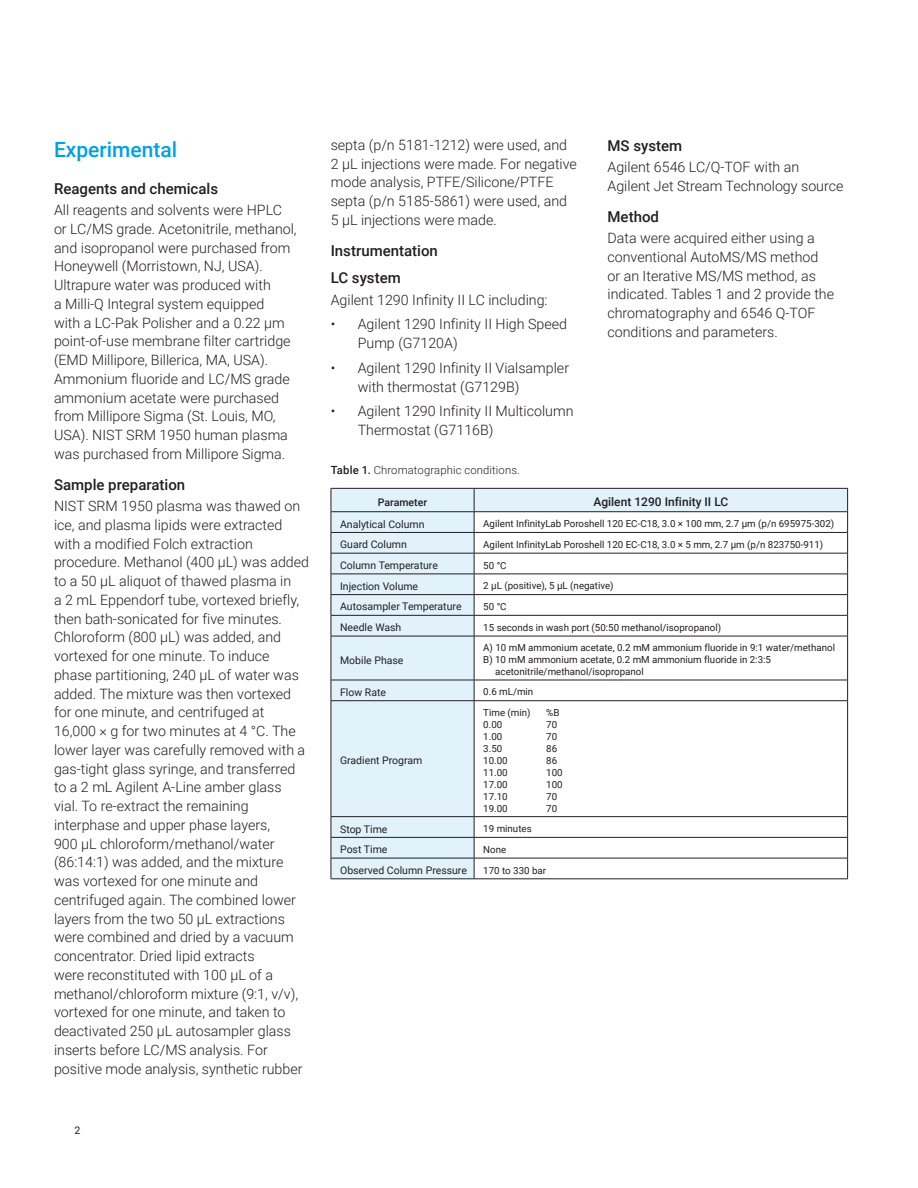
<style>
.page{position:relative;width:918px;height:1188px;background:#fff}
.page>*{position:absolute;margin:0;border:0;box-sizing:border-box;transform-origin:0 0}
.Header_1{font:500 21px "Roboto";color:#00a1e3}
.Header_2{font:500 15px "Roboto";color:#231f20}
.Text{font:300 14.25px/18.8px "Roboto";color:#231f20}
.Table_header{font:500 12px "Roboto";color:#231f20}
.t1{font:300 11.25px "Roboto";letter-spacing:.015em;color:#231f20}
.Table_text{font:10.5px "Roboto";color:#231f20}
.Table_header-2{font:500 10.5px "Roboto";color:#231f20}
.Table_text_small_FL{font:9.75px/12px "Roboto";color:#231f20}
.s1{font-weight:500}
</style>
<div class="page">
<svg style="left:332px;top:489px;width:515px;height:390px"></svg>
<hr style="left:331px;top:532px;width:143px;height:1px;background:#231f20">
<hr style="left:474px;top:532px;width:374px;height:1px;background:#231f20">
<hr style="left:331px;top:553px;width:143px;height:1px;background:#231f20">
<hr style="left:474px;top:553px;width:374px;height:1px;background:#231f20">
<hr style="left:331px;top:574px;width:143px;height:1px;background:#231f20">
<hr style="left:474px;top:574px;width:374px;height:1px;background:#231f20">
<hr style="left:331px;top:594px;width:143px;height:1px;background:#231f20">
<hr style="left:474px;top:594px;width:374px;height:1px;background:#231f20">
<hr style="left:331px;top:615px;width:143px;height:1px;background:#231f20">
<hr style="left:474px;top:615px;width:374px;height:1px;background:#231f20">
<svg style="left:847px;top:489px;width:1px;height:147px"></svg>
<hr style="left:331px;top:636px;width:143px;height:1px;background:#231f20">
<hr style="left:331px;top:636px;width:1px;height:44px;background:#231f20">
<hr style="left:474px;top:636px;width:374px;height:1px;background:#231f20">
<hr style="left:847px;top:636px;width:1px;height:44px;background:#231f20">
<hr style="left:331px;top:680px;width:143px;height:1px;background:#231f20">
<svg style="left:331px;top:680px;width:1px;height:20px"></svg>
<hr style="left:474px;top:680px;width:374px;height:1px;background:#231f20">
<svg style="left:847px;top:680px;width:1px;height:20px"></svg>
<hr style="left:331px;top:700px;width:143px;height:1px;background:#231f20">
<hr style="left:331px;top:701px;width:1px;height:115px;background:#231f20">
<hr style="left:474px;top:700px;width:374px;height:1px;background:#231f20">
<hr style="left:847px;top:701px;width:1px;height:115px;background:#231f20">
<hr style="left:331px;top:816px;width:143px;height:1px;background:#231f20">
<hr style="left:474px;top:816px;width:374px;height:1px;background:#231f20">
<hr style="left:331px;top:837px;width:143px;height:1px;background:#231f20">
<hr style="left:474px;top:837px;width:374px;height:1px;background:#231f20">
<hr style="left:331px;top:858px;width:143px;height:1px;background:#231f20">
<svg style="left:331px;top:817px;width:1px;height:62px"></svg>
<hr style="left:474px;top:858px;width:374px;height:1px;background:#231f20">
<svg style="left:847px;top:817px;width:1px;height:62px"></svg>
<hr style="left:331px;top:879px;width:143px;height:1px;background:#231f20">
<svg style="left:474px;top:489px;width:1px;height:147px"></svg>
<hr style="left:474px;top:636px;width:1px;height:44px;background:#231f20">
<svg style="left:474px;top:680px;width:1px;height:21px"></svg>
<hr style="left:474px;top:701px;width:1px;height:115px;background:#231f20">
<svg style="left:474px;top:817px;width:1px;height:62px"></svg>
<hr style="left:474px;top:879px;width:374px;height:1px;background:#231f20">
<hr style="left:331px;top:488px;width:143px;height:1px;background:#231f20">
<svg style="left:331px;top:489px;width:1px;height:147px"></svg>
<hr style="left:474px;top:488px;width:374px;height:1px;background:#231f20">
<hr style="left:331px;top:511px;width:143px;height:1px;background:#231f20">
<hr style="left:474px;top:511px;width:374px;height:1px;background:#231f20">
<p class="Header_1" style="left:54px;top:135px;width:125px">Experimental</p>
<p class="Header_2" style="left:54px;top:178px;width:166px">Reagents and chemicals</p>
<p class="Text" style="left:54px;top:200px;width:244px">All reagents and solvents were HPLC or LC/MS grade. Acetonitrile, methanol, and isopropanol were purchased from Honeywell (Morristown, NJ, USA).<br>Ultrapure water was produced with<br>a Milli-Q Integral system equipped<br>with a LC-Pak Polisher and a 0.22 µm point‑of‑use membrane filter cartridge (EMD Millipore, Billerica, MA, USA).<br>Ammonium fluoride and LC/MS grade ammonium acetate were purchased from Millipore Sigma (St. Louis, MO, USA). NIST SRM 1950 human plasma was purchased from Millipore Sigma.</p>
<p class="Header_2" style="left:54px;top:474px;width:133px">Sample preparation</p>
<p class="Text" style="left:54px;top:496px;width:257px">NIST SRM 1950 plasma was thawed on ice, and plasma lipids were extracted with a modified Folch extraction procedure. Methanol (400 µL) was added to a 50 µL aliquot of thawed plasma in<br>a 2 mL Eppendorf tube, vortexed briefly, then bath-sonicated for five minutes.<br>Chloroform (800 µL) was added, and vortexed for one minute. To induce phase partitioning, 240 µL of water was added. The mixture was then vortexed for one minute, and centrifuged at 16,000 × g for two minutes at 4 °C. The lower layer was carefully removed with a gas-tight glass syringe, and transferred to a 2 mL Agilent A-Line amber glass vial. To re-extract the remaining interphase and upper phase layers,<br>900 µL chloroform/methanol/water (86:14:1) was added, and the mixture was vortexed for one minute and centrifuged again. The combined lower layers from the two 50 µL extractions were combined and dried by a vacuum concentrator. Dried lipid extracts<br>were reconstituted with 100 µL of a methanol/chloroform mixture (9:1, v/v), vortexed for one minute, and taken to deactivated 250 µL autosampler glass inserts before LC/MS analysis. For positive mode analysis, synthetic rubber</p>
<p class="Table_text" style="left:75px;top:1123px;width:7px">2</p>
<p class="Text" style="left:331px;top:135px;width:248px">septa (p/n 5181-1212) were used, and 2 µL injections were made. For negative mode analysis, PTFE/Silicone/PTFE septa (p/n 5185‑5861) were used, and 5 µL injections were made.</p>
<p class="Header_2" style="left:331px;top:240px;width:109px">Instrumentation</p>
<p class="Header_2" style="left:331px;top:267px;width:72px">LC system</p>
<p class="Text" style="left:331px;top:290px;width:218px">Agilent 1290 Infinity II LC including:</p>
<p class="Text" style="left:358px;top:314px;width:211px;text-indent:-27px">• Agilent 1290 Infinity II High Speed<br>Pump (G7120A)</p>
<p class="Text" style="left:358px;top:358px;width:213px;text-indent:-27px">• Agilent 1290 Infinity II Vialsampler with thermostat (G7129B)</p>
<p class="Text" style="left:358px;top:401px;width:217px;text-indent:-27px">• Agilent 1290 Infinity II Multicolumn<br>Thermostat (G7116B)</p>
<p class="t1" style="left:331px;top:462px;width:191px"><span class="s1">Table 1.</span> Chromatographic conditions.</p>
<p class="Header_2" style="left:608px;top:135px;width:76px">MS system</p>
<p class="Text" style="left:608px;top:157px;width:238px">Agilent 6546 LC/Q-TOF with an<br>Agilent Jet Stream Technology source</p>
<p class="Header_2" style="left:608px;top:206px;width:53px">Method</p>
<p class="Text" style="left:608px;top:228px;width:228px">Data were acquired either using a conventional AutoMS/MS method or an Iterative MS/MS method, as indicated. Tables 1 and 2 provide the chromatography and 6546 Q-TOF conditions and parameters.</p>
<p class="Table_header-2" style="left:378px;top:495px;width:51px">Parameter</p>
<p class="Table_header" style="left:593px;top:494px;width:136px">Agilent 1290 Infinity II LC</p>
<p class="Table_text" style="left:340px;top:516px;width:86px">Analytical Column</p>
<p class="Table_text_small_FL" style="left:483px;top:517px;width:352px">Agilent InfinityLab Poroshell 120 EC-C18, 3.0 × 100 mm, 2.7 µm (p/n 695975-302)</p>
<p class="Table_text" style="left:340px;top:537px;width:68px">Guard Column</p>
<p class="Table_text_small_FL" style="left:483px;top:538px;width:341px">Agilent InfinityLab Poroshell 120 EC-C18, 3.0 × 5 mm, 2.7 µm (p/n 823750-911)</p>
<p class="Table_text" style="left:340px;top:558px;width:99px">Column Temperature</p>
<p class="Table_text_small_FL" style="left:483px;top:559px;width:25px">50 °C</p>
<p class="Table_text" style="left:340px;top:579px;width:80px">Injection Volume</p>
<p class="Table_text_small_FL" style="left:483px;top:580px;width:132px">2 µL (positive), 5 µL (negative)</p>
<p class="Table_text" style="left:340px;top:599px;width:123px">Autosampler Temperature</p>
<p class="Table_text_small_FL" style="left:483px;top:600px;width:25px">50 °C</p>
<p class="Table_text" style="left:340px;top:620px;width:63px">Needle Wash</p>
<p class="Table_text_small_FL" style="left:483px;top:621px;width:239px">15 seconds in wash port (50:50 methanol/isopropanol)</p>
<p class="Table_text" style="left:340px;top:652px;width:65px">Mobile Phase</p>
<p class="Table_text_small_FL" style="left:483px;top:641px;width:353px">A) 10 mM ammonium acetate, 0.2 mM ammonium fluoride in 9:1 water/methanol</p>
<p class="Table_text_small_FL" style="left:495px;top:653px;width:277px;text-indent:-12px">B) 10 mM ammonium acetate, 0.2 mM ammonium fluoride in 2:3:5 acetonitrile/methanol/isopropanol</p>
<p class="Table_text" style="left:340px;top:685px;width:48px">Flow Rate</p>
<p class="Table_text_small_FL" style="left:483px;top:686px;width:52px">0.6 mL/min</p>
<p class="Table_text" style="left:340px;top:753px;width:84px">Gradient Program</p>
<p class="Table_text_small_FL" style="left:483px;top:706px;width:49px">Time (min)</p>
<p class="Table_text_small_FL" style="left:546px;top:706px;width:15px">%B</p>
<p class="Table_text_small_FL" style="left:483px;top:718px;width:21px">0.00</p>
<p class="Table_text_small_FL" style="left:546px;top:718px;width:12px">70</p>
<p class="Table_text_small_FL" style="left:483px;top:730px;width:21px">1.00</p>
<p class="Table_text_small_FL" style="left:546px;top:730px;width:12px">70</p>
<p class="Table_text_small_FL" style="left:483px;top:742px;width:21px">3.50</p>
<p class="Table_text_small_FL" style="left:546px;top:742px;width:12px">86</p>
<p class="Table_text_small_FL" style="left:483px;top:754px;width:26px">10.00</p>
<p class="Table_text_small_FL" style="left:546px;top:754px;width:12px">86</p>
<p class="Table_text_small_FL" style="left:483px;top:766px;width:26px">11.00</p>
<p class="Table_text_small_FL" style="left:546px;top:766px;width:18px">100</p>
<p class="Table_text_small_FL" style="left:483px;top:778px;width:26px">17.00</p>
<p class="Table_text_small_FL" style="left:546px;top:778px;width:18px">100</p>
<p class="Table_text_small_FL" style="left:483px;top:790px;width:26px">17.10</p>
<p class="Table_text_small_FL" style="left:546px;top:790px;width:12px">70</p>
<p class="Table_text_small_FL" style="left:483px;top:802px;width:26px">19.00</p>
<p class="Table_text_small_FL" style="left:546px;top:802px;width:12px">70</p>
<p class="Table_text" style="left:340px;top:821px;width:49px">Stop Time</p>
<p class="Table_text_small_FL" style="left:483px;top:822px;width:50px">19 minutes</p>
<p class="Table_text" style="left:340px;top:842px;width:49px">Post Time</p>
<p class="Table_text_small_FL" style="left:483px;top:843px;width:25px">None</p>
<p class="Table_text" style="left:340px;top:863px;width:128px">Observed Column Pressure</p>
<p class="Table_text_small_FL" style="left:483px;top:864px;width:64px">170 to 330 bar</p>
</div>
